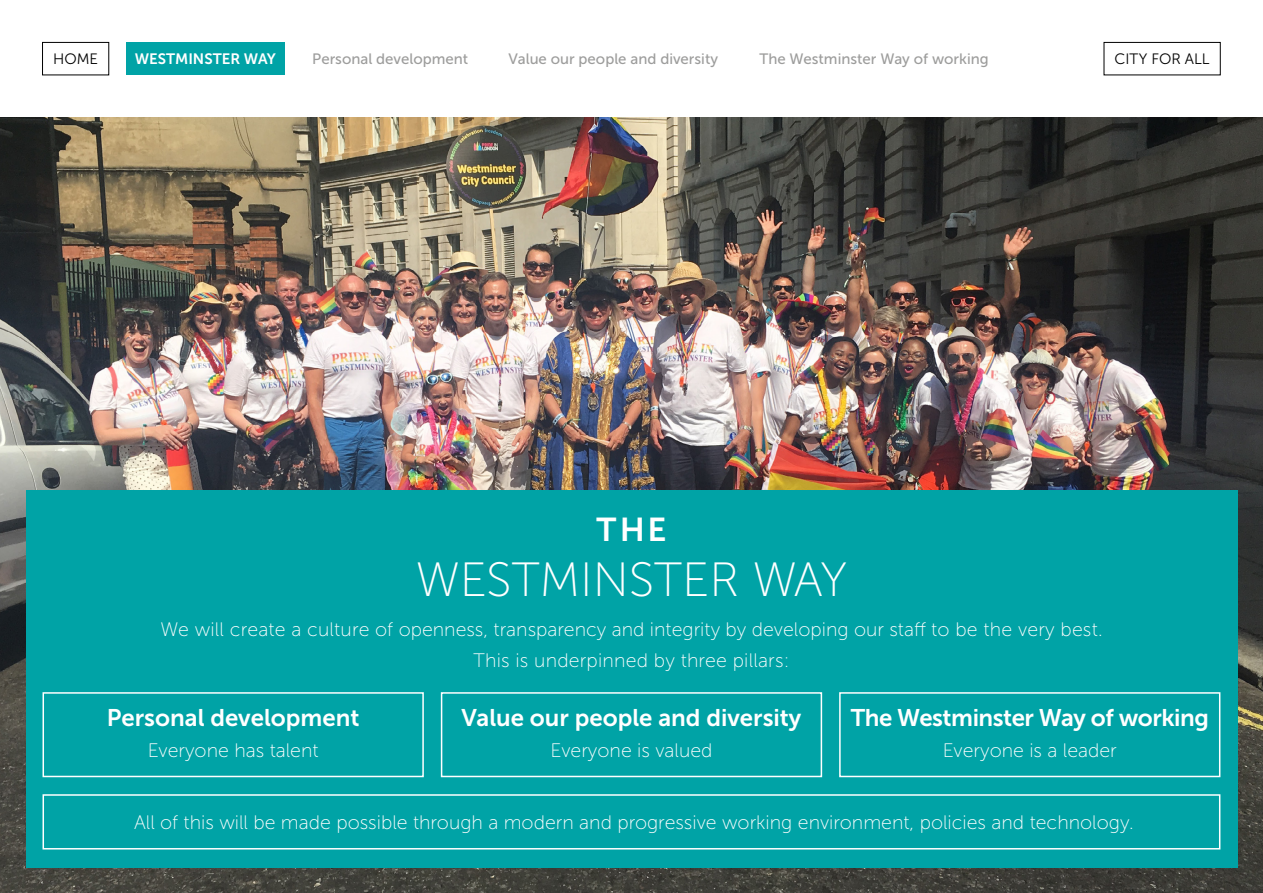
<style>
.page{position:relative;width:1263px;height:893px;background:#fff}
.page>*{position:absolute;margin:0;border:0;box-sizing:border-box;transform-origin:0 0}
.t1{font:48px "Museo Sans 100";color:#fff}
.t2{font:33px "Museo Sans 700";color:#fff}
.t3{font:24px "Museo Sans 700";color:#fff}
.t4{font:24px "Museo Sans 700";letter-spacing:-.02em;color:#fff}
.t5{font:19.5px/31px "Museo Sans 100";color:#fff;text-align:center}
.t6{font:15px "Museo Sans 500";color:#9d9d9c}
.t7{font:15px "Museo Sans 300";color:#000}
.t8{font:15px "Museo Sans 700";color:#fff}
</style>
<div class="page">
<img style="left:0;top:117px;width:1263px;height:776px">
<div style="left:26px;top:491px;width:1211px;height:376px;background:#00a3a6"></div>
<div style="left:43px;top:692px;width:381px;height:85px;border:2px solid #fff"></div>
<div style="left:441px;top:692px;width:381px;height:85px;border:2px solid #fff"></div>
<div style="left:839px;top:692px;width:381px;height:85px;border:2px solid #fff"></div>
<div style="left:43px;top:794px;width:1177px;height:55px;border:2px solid #fff"></div>
<div style="left:126px;top:43px;width:159px;height:32px;background:#00a3a6"></div>
<div style="left:42px;top:42px;width:67px;height:33px;border:1px solid #000"></div>
<div style="left:1104px;top:42px;width:116px;height:33px;border:1px solid #000"></div>
<p class="t7" style="left:53px;top:51px;width:46px">HOME</p>
<p class="t8" style="left:135px;top:51px;width:143px">WESTMINSTER WAY</p>
<p class="t7" style="left:1115px;top:51px;width:96px">CITY FOR ALL</p>
<p class="t6" style="left:312px;top:51px;width:157px">Personal development</p>
<p class="t6" style="left:509px;top:51px;width:211px">Value our people and diversity</p>
<p class="t6" style="left:759px;top:51px;width:231px">The Westminster Way of working</p>
<h2 class="t2" style="left:596px;top:511px;width:71px">THE</h2>
<h1 class="t1" style="left:416px;top:554px;width:433px">WESTMINSTER WAY</h1>
<p class="t5" style="left:160px;top:614px;width:944px">We will create a culture of openness, transparency and integrity by developing our staff to be the very best.<br>This is underpinned by three pillars:</p>
<p class="t3" style="left:107px;top:704px;width:254px">Personal development</p>
<p class="t5" style="left:148px;top:735px;width:172px">Everyone has talent</p>
<p class="t4" style="left:851px;top:704px;width:359px">The Westminster Way of working</p>
<p class="t5" style="left:943px;top:735px;width:176px">Everyone is a leader</p>
<p class="t3" style="left:461px;top:704px;width:341px">Value our people and diversity</p>
<p class="t5" style="left:550px;top:735px;width:163px">Everyone is valued</p>
<p class="t5" style="left:134px;top:807px;width:1001px">All of this will be made possible through a modern and progressive working environment, policies and technology.</p>
</div>
